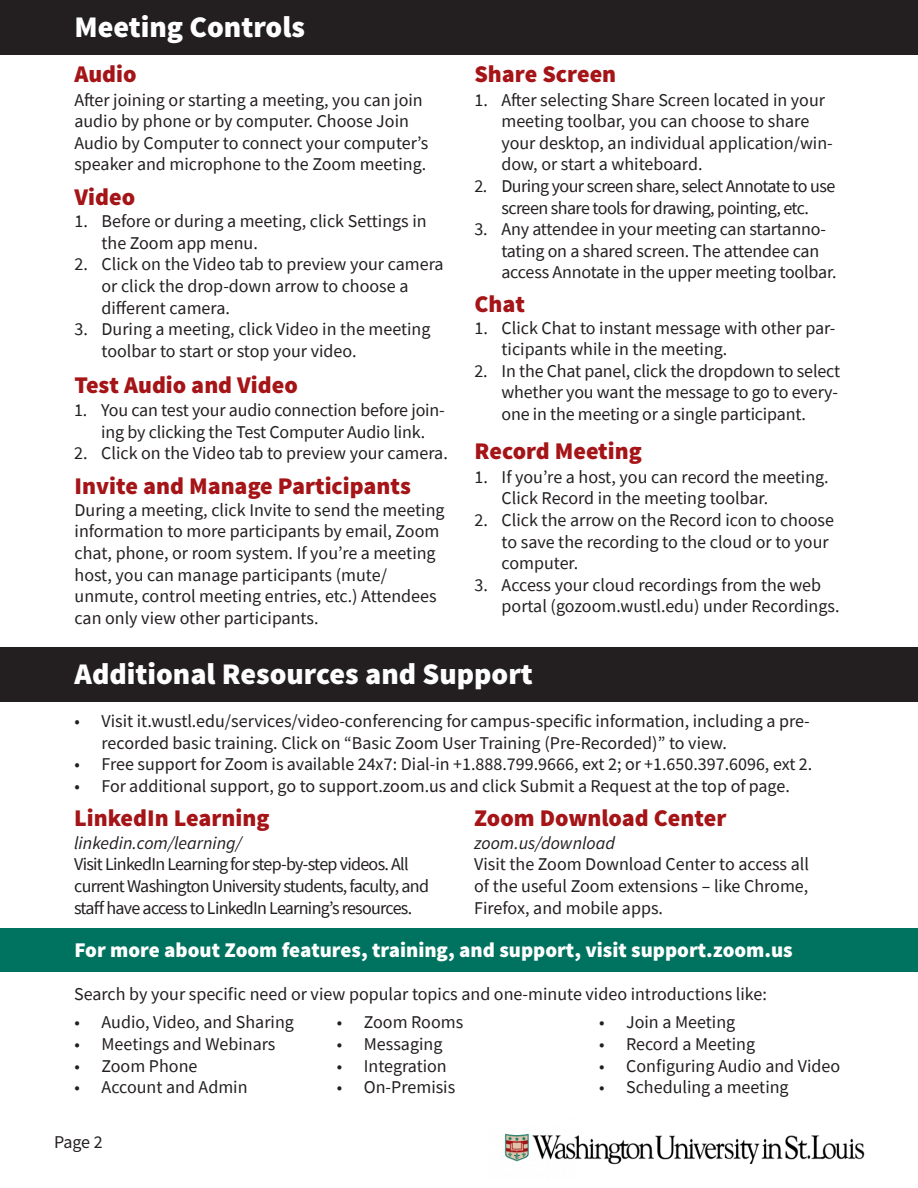
<style>
.page{position:relative;width:918px;height:1188px;background:#fff}
.page>*{position:absolute;margin:0;border:0;box-sizing:border-box;transform-origin:0 0}
.t1{font:900 30px "Source Sans Pro";color:#fff}
.t2{font:900 24px "Source Sans Pro";color:#a51417}
.t3{font:900 21px "Source Sans Pro";color:#fff}
.t4{font:18px/21.6px "Source Sans Pro";color:#231f20}
.t5{font:18px/21.6px "Source Sans Variable";letter-spacing:.02em;color:#231f20}
.t6{font:18px/21.6px "Source Sans Pro";letter-spacing:-.04em;color:#231f20}
.t7{font:18px/21.6px "Source Sans Pro";letter-spacing:-.03em;color:#231f20;text-align:center}
.t8{font:italic 18px "Source Sans Variable";letter-spacing:.015em;color:#231f20}
</style>
<div class="page">
<div style="left:0;top:0;width:918px;height:54px;background:#231f20"></div>
<div style="left:0;top:647px;width:918px;height:55px;background:#231f20"></div>
<div style="left:0;top:928px;width:918px;height:44px;background:#007360"></div>
<img style="left:504px;top:1133px;width:361px;height:32px">
<p class="t1" style="left:75px;top:7px;width:232px">Meeting Controls</p>
<p class="t2" style="left:74px;top:59px;width:64px">Audio</p>
<p class="t4" style="left:74px;top:89px;width:356px">After joining or starting a meeting, you can join audio by phone or by computer. Choose Join Audio by Computer to connect your computer’s speaker and microphone to the Zoom meeting.</p>
<p class="t2" style="left:75px;top:182px;width:62px">Video</p>
<p class="t4" style="left:102px;top:210px;width:327px;text-indent:-27px">1. Before or during a meeting, click Settings in the Zoom app menu.</p>
<p class="t4" style="left:102px;top:253px;width:344px;text-indent:-27px">2. Click on the Video tab to preview your camera or click the drop-down arrow to choose a different camera.</p>
<p class="t4" style="left:102px;top:318px;width:331px;text-indent:-27px">3. During a meeting, click Video in the meeting toolbar to start or stop your video.</p>
<p class="t2" style="left:74px;top:369px;width:225px">Test Audio and Video</p>
<p class="t4" style="left:74px;top:399px;width:372px;text-align:center">1. You can test your audio connection before join&shy;ing by clicking the Test Computer Audio link.</p>
<p class="t4" style="left:74px;top:442px;width:375px">2. Click on the Video tab to preview your camera.</p>
<p class="t2" style="left:75px;top:470px;width:338px">Invite and Manage Participants</p>
<p class="t4" style="left:75px;top:499px;width:372px">During a meeting, click Invite to send the meeting information to more participants by email, Zoom chat, phone, or room system. If you’re a meeting host, you can manage participants (mute/ unmute, control meeting entries, etc.) Attendees can only view other participants.</p>
<p class="t2" style="left:474px;top:59px;width:143px">Share Screen</p>
<p class="t4" style="left:501px;top:89px;width:333px;text-indent:-27px">1. After selecting Share Screen located in your meeting toolbar, you can choose to share your desktop, an individual application/win&shy;dow, or start a whiteboard.</p>
<p class="t7" style="left:474px;top:175px;width:362px">2. During your screen share, select Annotate to use screen share tools for drawing, pointing, etc.</p>
<p class="t4" style="left:501px;top:218px;width:337px;text-indent:-27px">3. Any attendee in your meeting can startanno&shy;tating on a shared screen. The attendee can access Annotate in the upper meeting toolbar.</p>
<p class="t2" style="left:474px;top:288px;width:52px">Chat</p>
<p class="t4" style="left:502px;top:317px;width:336px;text-indent:-27px">1. Click Chat to instant message with other par&shy;ticipants while in the meeting.</p>
<p class="t4" style="left:502px;top:360px;width:340px;text-align:justify;text-indent:-27px">2. In the Chat panel, click the dropdown to select whether you want the message to go to every&shy;one in the meeting or a single participant.</p>
<p class="t2" style="left:475px;top:436px;width:169px">Record Meeting</p>
<p class="t4" style="left:502px;top:466px;width:329px;text-indent:-27px">1. If you’re a host, you can record the meeting.<br>Click Record in the meeting toolbar.</p>
<p class="t4" style="left:502px;top:509px;width:334px;text-indent:-27px">2. Click the arrow on the Record icon to choose to save the recording to the cloud or to your computer.</p>
<p class="t4" style="left:502px;top:574px;width:339px;text-indent:-27px">3. Access your cloud recordings from the web portal (gozoom.wustl.edu) under Recordings.</p>
<p class="t1" style="left:75px;top:655px;width:460px">Additional Resources and Support</p>
<p class="t5" style="left:102px;top:710px;width:709px;text-indent:-27px">• Visit it.wustl.edu/services/video-conferencing for campus-specific information, including a pre&shy;recorded basic training. Click on “Basic Zoom User Training (Pre-Recorded)” to view.</p>
<p class="t5" style="left:75px;top:754px;width:739px">• Free support for Zoom is available 24x7: Dial-in +1.888.799.9666, ext 2; or +1.650.397.6096, ext 2.</p>
<p class="t5" style="left:75px;top:775px;width:716px">• For additional support, go to support.zoom.us and click Submit a Request at the top of page.</p>
<p class="t2" style="left:74px;top:802px;width:197px">LinkedIn Learning</p>
<p class="t8" style="left:74px;top:832px;width:169px">linkedin.com/learning/</p>
<p class="t6" style="left:74px;top:854px;width:356px">Visit LinkedIn Learning for step-by-step videos. All current Washington University students, faculty, and staff have access to LinkedIn Learning’s resources.</p>
<p class="t2" style="left:474px;top:802px;width:254px">Zoom Download Center</p>
<p class="t8" style="left:474px;top:832px;width:142px">zoom.us/download</p>
<p class="t4" style="left:474px;top:854px;width:336px;text-align:justify">Visit the Zoom Download Center to access all of the useful Zoom extensions – like Chrome, Firefox, and mobile apps.</p>
<p class="t3" style="left:74px;top:936px;width:720px">For more about Zoom features, training, and support, visit support.zoom.us</p>
<p class="t4" style="left:74px;top:983px;width:694px">Search by your specific need or view popular topics and one-minute video introductions like:</p>
<p class="t4" style="left:75px;top:1012px;width:221px">• Audio, Video, and Sharing</p>
<p class="t4" style="left:75px;top:1033px;width:202px">• Meetings and Webinars</p>
<p class="t4" style="left:75px;top:1055px;width:124px">• Zoom Phone</p>
<p class="t4" style="left:75px;top:1076px;width:175px">• Account and Admin</p>
<p class="t4" style="left:599px;top:1012px;width:138px">• Join a Meeting</p>
<p class="t4" style="left:599px;top:1033px;width:158px">• Record a Meeting</p>
<p class="t4" style="left:599px;top:1055px;width:243px">• Configuring Audio and Video</p>
<p class="t4" style="left:599px;top:1076px;width:191px">• Scheduling a meeting</p>
<p class="t4" style="left:337px;top:1012px;width:128px">• Zoom Rooms</p>
<p class="t4" style="left:337px;top:1033px;width:107px">• Messaging</p>
<p class="t4" style="left:337px;top:1055px;width:111px">• Integration</p>
<p class="t4" style="left:337px;top:1076px;width:120px">• On-Premisis</p>
<p class="t5" style="left:54px;top:1131px;width:50px">Page 2</p>
</div>
